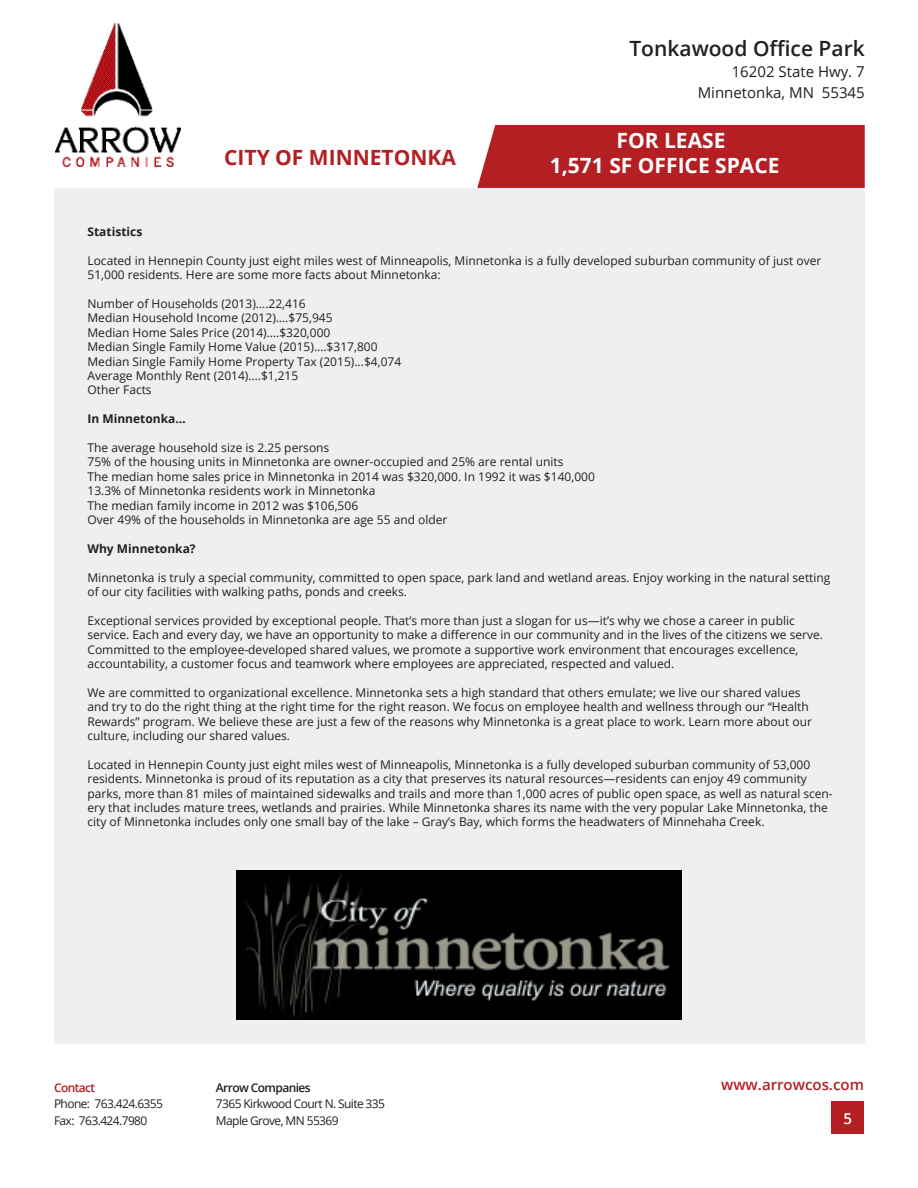
<style>
.page{position:relative;width:918px;height:1188px;background:#fff}
.page>*{position:absolute;margin:0;border:0;box-sizing:border-box;transform-origin:0 0}
.t1{font:700 21px/24.3px "Open Sans";color:#fff;text-align:center}
.t2{font:600 21px "Open Sans";color:#231f20}
.t3{font:700 21px "Open Sans";color:#b31f23}
.t4{font:15px/21px "Open Sans";color:#231f20;text-align:right}
.t5{font:600 15px "Open Sans";color:#b31f23}
.t6{font:600 15px "Open Sans";color:#fff}
.t7{font:12px/14.4px "Open Sans";color:#231f20}
.t8{font:12px/16.5px "Open Sans";letter-spacing:-.05em;color:#231f20}
.t9{font:700 12px "Open Sans";color:#231f20}
.t10{font:600 12px "Open Sans";letter-spacing:-.05em;color:#231f20}
.t11{font:600 12px "Open Sans";letter-spacing:-.05em;color:#b31f23}
</style>
<div class="page">
<div style="left:832px;top:1102px;width:32px;height:32px;background:#b31f23"></div>
<img style="left:56px;top:24px;width:125px;height:143px">
<div style="left:477px;top:125px;width:388px;height:63px;background:#b31f23"></div>
<div style="left:54px;top:189px;width:811px;height:855px;background:#edeff0"></div>
<img style="left:237px;top:871px;width:444px;height:148px">
<p class="t3" style="left:224px;top:142px;width:233px">CITY OF MINNETONKA</p>
<h1 class="t2" style="left:629px;top:34px;width:237px">Tonkawood Office Park</h1>
<p class="t4" style="left:698px;top:61px;width:169px">16202 State Hwy. 7<br>Minnetonka, MN 55345</p>
<h1 class="t1" style="left:550px;top:128px;width:231px">FOR LEASE<br>1,571 SF OFFICE SPACE</h1>
<p class="t9" style="left:87px;top:223px;width:56px">Statistics</p>
<p class="t7" style="left:87px;top:253px;width:735px">Located in Hennepin County just eight miles west of Minneapolis, Minnetonka is a fully developed suburban community of just over<br>51,000 residents. Here are some more facts about Minnetonka:</p>
<p class="t7" style="left:87px;top:296px;width:220px">Number of Households (2013)….22,416</p>
<p class="t7" style="left:87px;top:311px;width:247px">Median Household Income (2012)….$75,945</p>
<p class="t7" style="left:87px;top:325px;width:244px">Median Home Sales Price (2014)….$320,000</p>
<p class="t7" style="left:87px;top:339px;width:292px">Median Single Family Home Value (2015)….$317,800</p>
<p class="t7" style="left:87px;top:354px;width:315px">Median Single Family Home Property Tax (2015)...$4,074</p>
<p class="t7" style="left:87px;top:368px;width:212px">Average Monthly Rent (2014)….$1,215</p>
<p class="t7" style="left:87px;top:383px;width:66px">Other Facts</p>
<p class="t9" style="left:87px;top:410px;width:100px">In Minnetonka…</p>
<p class="t7" style="left:87px;top:440px;width:243px">The average household size is 2.25 persons</p>
<p class="t7" style="left:87px;top:455px;width:478px">75% of the housing units in Minnetonka are owner-occupied and 25% are rental units</p>
<p class="t7" style="left:87px;top:469px;width:509px">The median home sales price in Minnetonka in 2014 was $320,000. In 1992 it was $140,000</p>
<p class="t7" style="left:87px;top:483px;width:290px">13.3% of Minnetonka residents work in Minnetonka</p>
<p class="t7" style="left:87px;top:498px;width:272px">The median family income in 2012 was $106,506</p>
<p class="t7" style="left:87px;top:512px;width:361px">Over 49% of the households in Minnetonka are age 55 and older</p>
<p class="t9" style="left:87px;top:540px;width:110px">Why Minnetonka?</p>
<p class="t7" style="left:87px;top:570px;width:745px">Minnetonka is truly a special community, committed to open space, park land and wetland areas. Enjoy working in the natural setting of our city facilities with walking paths, ponds and creeks.</p>
<p class="t7" style="left:87px;top:613px;width:737px">Exceptional services provided by exceptional people. That’s more than just a slogan for us—it’s why we chose a career in public service. Each and every day, we have an opportunity to make a difference in our community and in the lives of the citizens we serve.<br>Committed to the employee-developed shared values, we promote a supportive work environment that encourages excellence, accountability, a customer focus and teamwork where employees are appreciated, respected and valued.</p>
<p class="t7" style="left:87px;top:685px;width:726px">We are committed to organizational excellence. Minnetonka sets a high standard that others emulate; we live our shared values and try to do the right thing at the right time for the right reason. We focus on employee health and wellness through our “Health Rewards” program. We believe these are just a few of the reasons why Minnetonka is a great place to work. Learn more about our culture, including our shared values.</p>
<p class="t7" style="left:87px;top:757px;width:747px">Located in Hennepin County just eight miles west of Minneapolis, Minnetonka is a fully developed suburban community of 53,000 residents. Minnetonka is proud of its reputation as a city that preserves its natural resources—residents can enjoy 49 community parks, more than 81 miles of maintained sidewalks and trails and more than 1,000 acres of public open space, as well as natural scen&shy;ery that includes mature trees, wetlands and prairies. While Minnetonka shares its name with the very popular Lake Minnetonka, the city of Minnetonka includes only one small bay of the lake – Gray’s Bay, which forms the headwaters of Minnehaha Creek.</p>
<p class="t11" style="left:54px;top:1079px;width:43px">Contact</p>
<p class="t8" style="left:54px;top:1095px;width:110px">Phone: 763.424.6355<br>Fax: 763.424.7980</p>
<p class="t10" style="left:216px;top:1079px;width:96px">Arrow Companies</p>
<p class="t8" style="left:216px;top:1095px;width:171px">7365 Kirkwood Court N. Suite 335<br>Maple Grove, MN 55369</p>
<p class="t5" style="left:721px;top:1074px;width:144px">www.arrowcos.com</p>
<p class="t6" style="left:844px;top:1108px;width:10px">5</p>
</div>
